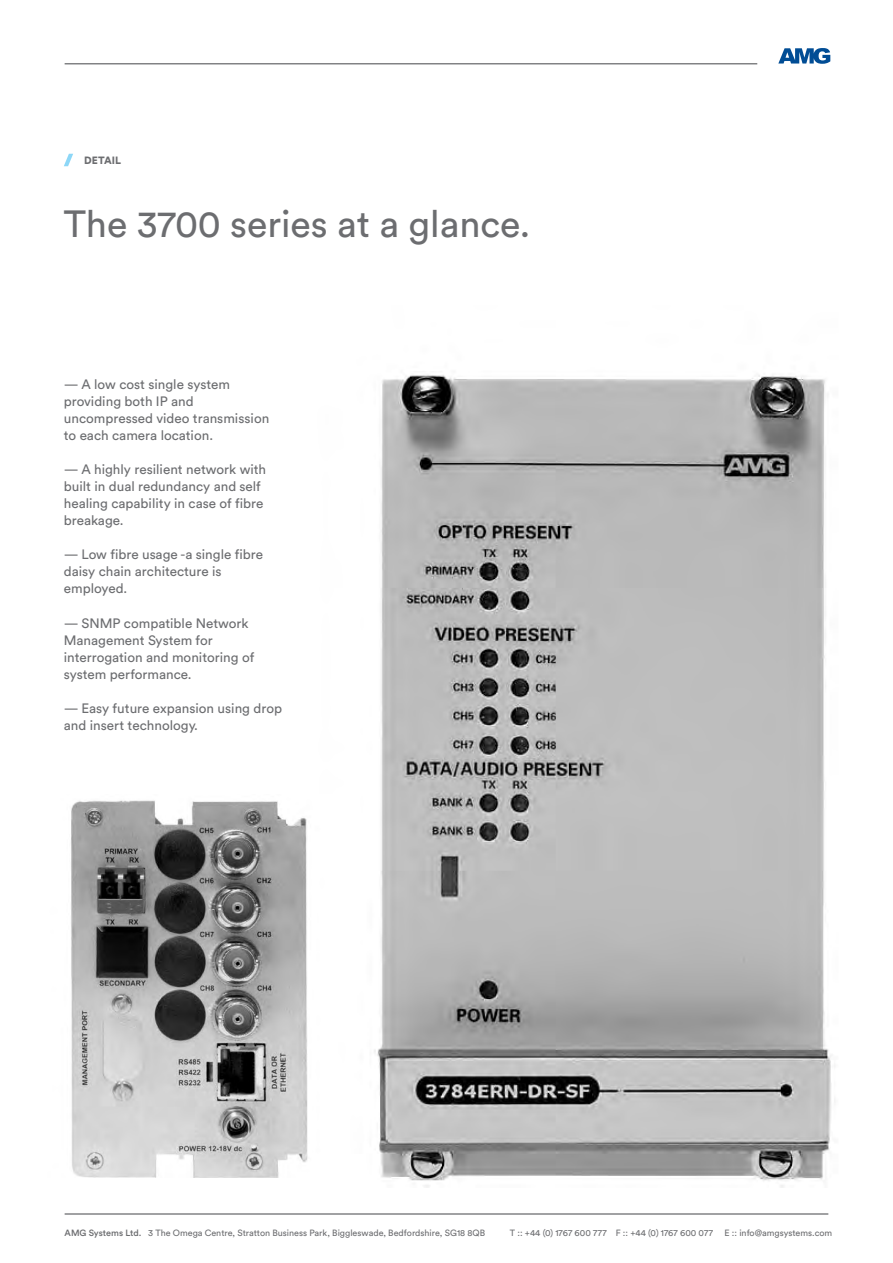
<style>
.page{position:relative;width:893px;height:1263px;background:#fff}
.page>*{position:absolute;margin:0;border:0;box-sizing:border-box;transform-origin:0 0}
.t1{font:37.5px "Circular Std";color:#6c6d70}
.t2{font:13.5px/17.1px "Circular Std";color:#6c6d70}
.t3{font:700 10.5px "Circular Std";color:#6c6d70}
.t4{font:9px "Circular Std";color:#6c6d70}
.s1{font-style:inherit}
</style>
<div class="page">
<svg style="left:64px;top:154px;width:9px;height:12px"></svg>
<svg style="left:778px;top:48px;width:52px;height:16px"></svg>
<hr style="left:65px;top:1213px;width:763px;height:1px;background:#6c6d70">
<hr style="left:65px;top:63px;width:692px;height:1px;background:#6c6d70">
<img style="left:374px;top:375px;width:461px;height:812px">
<img style="left:71px;top:800px;width:237px;height:378px">
<p class="t3" style="left:84px;top:155px;width:38px">DETAIL</p>
<h1 class="t1" style="left:64px;top:207px;width:468px">The 3700 series at a glance.</h1>
<p class="t2" style="left:64px;top:376px;width:207px">— A low cost single system providing both IP and uncompressed video transmission to each camera location.</p>
<p class="t2" style="left:64px;top:461px;width:204px">— A highly resilient network with built in dual redundancy and self healing capability in case of fibre breakage.</p>
<p class="t2" style="left:64px;top:547px;width:201px">— Low fibre usage -a single fibre daisy chain architecture is employed.</p>
<p class="t2" style="left:64px;top:615px;width:192px">— SNMP compatible Network<br>Management System for interrogation and monitoring of system performance.</p>
<p class="t2" style="left:64px;top:700px;width:220px">— Easy future expansion using drop and insert technology.</p>
<p class="t4" style="left:65px;top:1229px;width:422px"><span class="s1">AMG Systems Ltd.</span> 3 The Omega Centre, Stratton Business Park, Biggleswade, Bedfordshire, SG18 8QB</p>
<p class="t4" style="left:510px;top:1229px;width:205px">T :: +44 (0) 1767 600 777 F :: +44 (0) 1767 600 077</p>
<p class="t4" style="left:724px;top:1229px;width:109px">E :: info@amgsystems.com</p>
</div>
